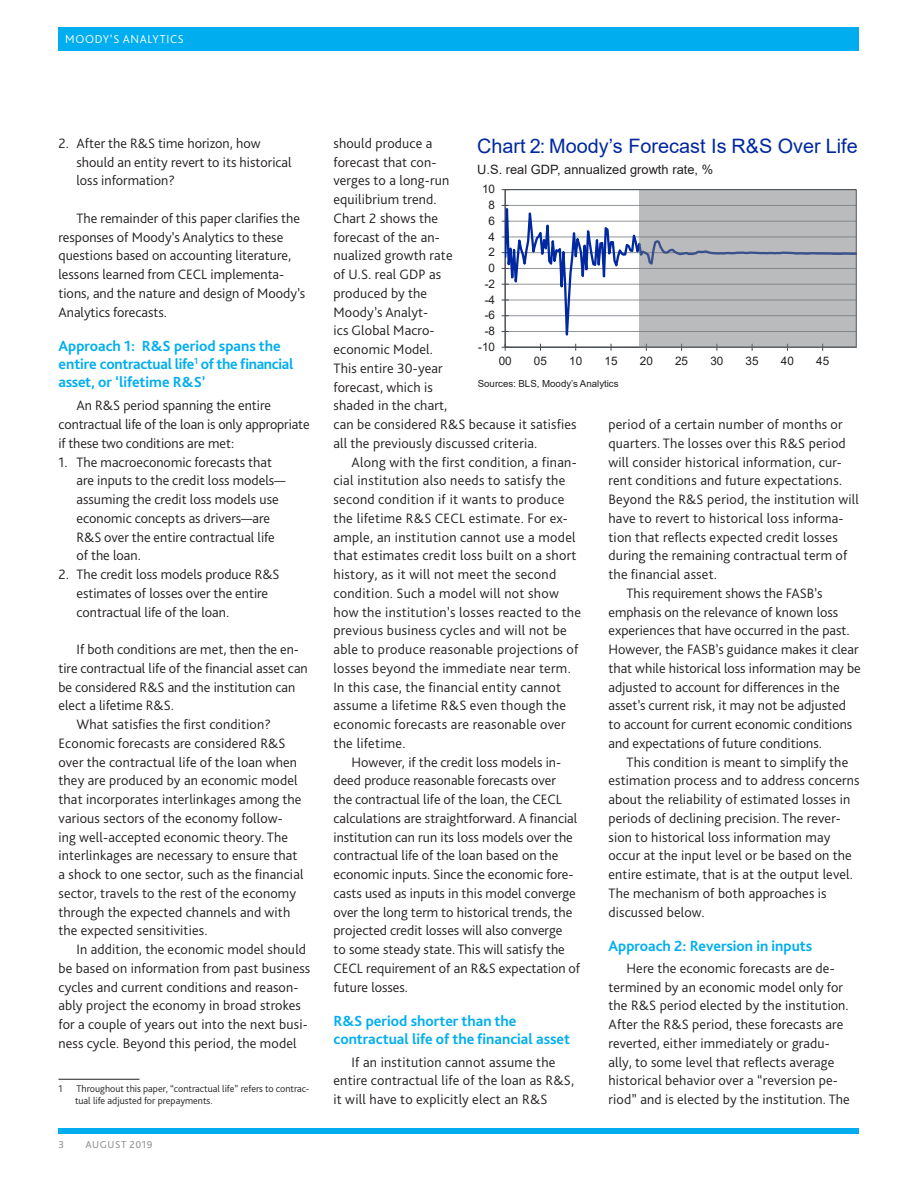
<style>
.page{position:relative;width:918px;height:1188px;background:#fff}
.page>*{position:absolute;margin:0;border:0;box-sizing:border-box;transform-origin:0 0}
.t1{font:19.8px "Arial";color:#0028a0}
.A-Subhead{font:700 15.3px/17.9px "Bliss Pro";color:#00aeef}
.A-Body{font:300 14.25px/18.8px "Bliss Pro";letter-spacing:.01em;color:#231f20}
.A-Body-2{font:300 14.25px/18.8px "Bliss Pro";letter-spacing:-.01em;color:#231f20}
.t2{font:12.9px "Arial";color:#231f20}
.t3{font:300 12px "Bliss Pro";letter-spacing:.055em;color:#fff}
.t4{font:11.7px "Arial";color:#231f20}
.t5{font:10.5px "Bliss Pro";letter-spacing:.05em;color:#919295}
.A-Footnote{font:300 10.2px/12.3px "Bliss Pro";color:#231f20}
.t6{font:9.75px "Arial";color:#231f20}
</style>
<div class="page">
<div style="left:58px;top:27px;width:802px;height:24px;background:#00aeef"></div>
<div style="left:58px;top:1128px;width:802px;height:6px;background:#00aeef"></div>
<hr style="left:58px;top:1079px;width:82px;height:1px;background:#231f20">
<svg style="left:502px;top:344px;width:4px;height:7px"></svg>
<svg style="left:505px;top:190px;width:134px;height:158px"></svg>
<div style="left:639px;top:190px;width:218px;height:158px;background:#75787b;opacity:.5"></div>
<p class="t3" style="left:65px;top:31px;width:120px">MOODY’S ANALYTICS</p>
<p class="A-Body" style="left:76px;top:133px;width:217px;text-indent:-18px">2. After the R&amp;S time horizon, how should an entity revert to its historical loss information?</p>
<p class="A-Body" style="left:58px;top:208px;width:248px;text-indent:18px">The remainder of this paper clarifies the responses of Moody’s Analytics to these questions based on accounting literature, lessons learned from CECL implementa&shy;tions, and the nature and design of Moody’s Analytics forecasts.</p>
<p class="A-Subhead" style="left:58px;top:337px;width:236px">Approach 1: R&amp;S period spans the entire contractual life<sup>1</sup> of the financial asset, or ‘lifetime R&amp;S’</p>
<p class="A-Body-2" style="left:58px;top:396px;width:253px;text-indent:18px">An R&amp;S period spanning the entire contractual life of the loan is only appropriate if these two conditions are met:</p>
<p class="A-Body" style="left:76px;top:452px;width:211px;text-indent:-18px">1. The macroeconomic forecasts that are inputs to the credit loss models— assuming the credit loss models use economic concepts as drivers—are<br>R&amp;S over the entire contractual life of the loan.</p>
<p class="A-Body" style="left:76px;top:565px;width:205px;text-indent:-18px">2. The credit loss models produce R&amp;S estimates of losses over the entire contractual life of the loan.</p>
<p class="A-Body" style="left:58px;top:640px;width:251px;text-indent:18px">If both conditions are met, then the en&shy;tire contractual life of the financial asset can be considered R&amp;S and the institution can elect a lifetime R&amp;S.</p>
<p class="A-Body" style="left:58px;top:715px;width:247px;text-indent:18px">What satisfies the first condition?<br>Economic forecasts are considered R&amp;S over the contractual life of the loan when they are produced by an economic model that incorporates interlinkages among the various sectors of the economy follow&shy;ing well-accepted economic theory. The interlinkages are necessary to ensure that a shock to one sector, such as the financial sector, travels to the rest of the economy through the expected channels and with the expected sensitivities.</p>
<p class="A-Body" style="left:58px;top:940px;width:253px;text-indent:18px">In addition, the economic model should be based on information from past business cycles and current conditions and reason&shy;ably project the economy in broad strokes for a couple of years out into the next busi&shy;ness cycle. Beyond this period, the model</p>
<p class="A-Footnote" style="left:58px;top:1082px;width:6px">1</p>
<p class="A-Footnote" style="left:75px;top:1082px;width:236px">Throughout this paper, “contractual life” refers to contrac&shy;tual life adjusted for prepayments.</p>
<p class="t5" style="left:58px;top:1138px;width:7px">3</p>
<p class="t5" style="left:85px;top:1138px;width:68px">AUGUST 2019</p>
<p class="A-Body" style="left:333px;top:133px;width:245px">should produce a<br>forecast that con-<br>verges to a long-run<br>equilibrium trend.<br>Chart 2 shows the<br>forecast of the an-<br>nualized growth rate<br>of U.S. real GDP as<br>produced by the<br>Moody’s Analyt-<br>ics Global Macro-<br>economic Model.<br>This entire 30-year<br>forecast, which is<br>shaded in the chart,<br>can be considered R&amp;S because it satisfies all the previously discussed criteria.</p>
<p class="A-Body" style="left:333px;top:452px;width:249px;text-indent:18px">Along with the first condition, a finan&shy;cial institution also needs to satisfy the second condition if it wants to produce the lifetime R&amp;S CECL estimate. For ex&shy;ample, an institution cannot use a model that estimates credit loss built on a short history, as it will not meet the second condition. Such a model will not show how the institution’s losses reacted to the previous business cycles and will not be able to produce reasonable projections of losses beyond the immediate near term.<br>In this case, the financial entity cannot assume a lifetime R&amp;S even though the economic forecasts are reasonable over the lifetime.</p>
<p class="A-Body" style="left:333px;top:752px;width:248px;text-indent:18px">However, if the credit loss models in&shy;deed produce reasonable forecasts over<br>the contractual life of the loan, the CECL calculations are straightforward. A financial institution can run its loss models over the contractual life of the loan based on the economic inputs. Since the economic fore&shy;casts used as inputs in this model converge over the long term to historical trends, the projected credit losses will also converge<br>to some steady state. This will satisfy the CECL requirement of an R&amp;S expectation of future losses.</p>
<p class="A-Subhead" style="left:333px;top:1012px;width:238px">R&amp;S period shorter than the contractual life of the financial asset</p>
<p class="A-Body" style="left:333px;top:1052px;width:242px;text-indent:18px">If an institution cannot assume the entire contractual life of the loan as R&amp;S, it will have to explicitly elect an R&amp;S</p>
<p class="t1" style="left:477px;top:132px;width:382px">Chart 2: Moody’s Forecast Is R&amp;S Over Life</p>
<p class="t2" style="left:477px;top:161px;width:237px">U.S. real GDP, annualized growth rate, %</p>
<p class="t4" style="left:482px;top:181px;width:15px">10</p>
<p class="t4" style="left:489px;top:197px;width:8px">8</p>
<p class="t4" style="left:489px;top:213px;width:8px">6</p>
<p class="t4" style="left:489px;top:229px;width:8px">4</p>
<p class="t4" style="left:489px;top:244px;width:8px">2</p>
<p class="t4" style="left:489px;top:260px;width:8px">0</p>
<p class="t4" style="left:485px;top:276px;width:12px">-2</p>
<p class="t4" style="left:485px;top:292px;width:12px">-4</p>
<p class="t4" style="left:485px;top:307px;width:12px">-6</p>
<p class="t4" style="left:485px;top:323px;width:12px">-8</p>
<p class="t4" style="left:478px;top:339px;width:18px">-10</p>
<p class="t4" style="left:499px;top:353px;width:15px">00</p>
<p class="t4" style="left:534px;top:353px;width:15px">05</p>
<p class="t4" style="left:569px;top:353px;width:15px">10</p>
<p class="t4" style="left:605px;top:353px;width:15px">15</p>
<p class="t4" style="left:640px;top:353px;width:15px">20</p>
<p class="t4" style="left:675px;top:353px;width:15px">25</p>
<p class="t4" style="left:710px;top:353px;width:15px">30</p>
<p class="t4" style="left:746px;top:353px;width:15px">35</p>
<p class="t4" style="left:781px;top:353px;width:15px">40</p>
<p class="t4" style="left:816px;top:353px;width:15px">45</p>
<p class="t6" style="left:478px;top:377px;width:142px">Sources: BLS, Moody’s Analytics</p>
<p class="A-Body" style="left:609px;top:415px;width:252px">period of a certain number of months or quarters. The losses over this R&amp;S period will consider historical information, cur&shy;rent conditions and future expectations.<br>Beyond the R&amp;S period, the institution will have to revert to historical loss informa&shy;tion that reflects expected credit losses during the remaining contractual term of the financial asset.</p>
<p class="A-Body" style="left:609px;top:583px;width:254px;text-indent:18px">This requirement shows the FASB’s emphasis on the relevance of known loss experiences that have occurred in the past.<br>However, the FASB’s guidance makes it clear that while historical loss information may be adjusted to account for differences in the asset’s current risk, it may not be adjusted to account for current economic conditions and expectations of future conditions.</p>
<p class="A-Body" style="left:609px;top:752px;width:253px;text-indent:18px">This condition is meant to simplify the estimation process and to address concerns about the reliability of estimated losses in periods of declining precision. The rever&shy;sion to historical loss information may occur at the input level or be based on the entire estimate, that is at the output level.<br>The mechanism of both approaches is discussed below.</p>
<p class="A-Subhead" style="left:609px;top:937px;width:205px">Approach 2: Reversion in inputs</p>
<p class="A-Body" style="left:609px;top:958px;width:243px;text-indent:18px">Here the economic forecasts are de&shy;termined by an economic model only for the R&amp;S period elected by the institution.<br>After the R&amp;S period, these forecasts are reverted, either immediately or gradu&shy;ally, to some level that reflects average historical behavior over a “reversion pe&shy;riod” and is elected by the institution. The</p>
</div>
